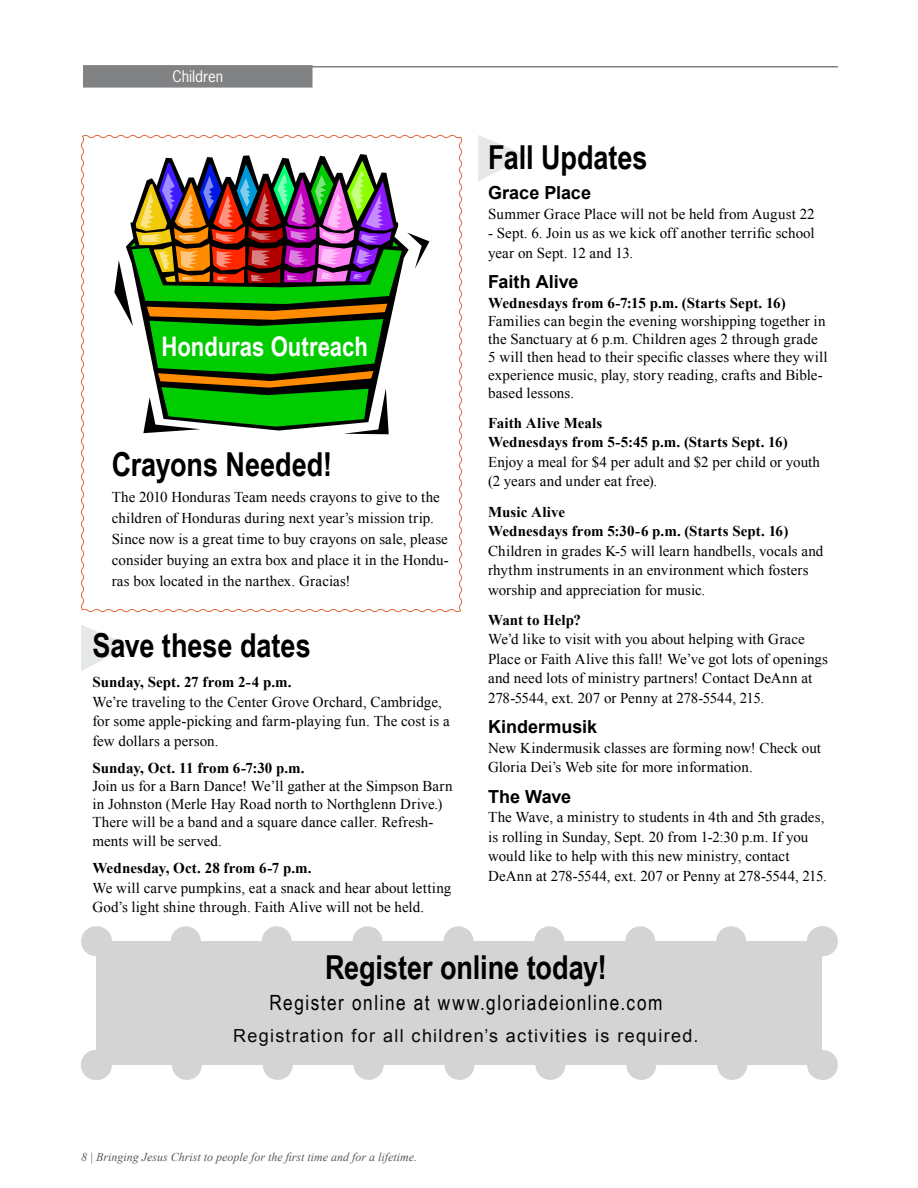
<style>
.page{position:relative;width:918px;height:1188px;background:#fff}
.page>*{position:absolute;margin:0;border:0;box-sizing:border-box;transform-origin:0 0}
.t1{font:700 33px "Arial Narrow";color:#000}
.t2{font:700 27px "Arial Narrow";color:#fff}
.t3{font:21px "Arial Narrow";letter-spacing:.075em;color:#000}
.t4{font:18px "Arial";letter-spacing:.075em;color:#050a08}
.t5{font:700 18px "Arial";color:#000}
.t6{font:15px/19.5px "Times New Roman";letter-spacing:.005em;color:#000}
.t7{font:700 15px/19.5px "Times New Roman";letter-spacing:.005em;color:#000}
.t8{font:15px "News Gothic Std";color:#fff}
.t9{font:italic 12px "Times New Roman";color:#58595b}
</style>
<div class="page">
<svg style="left:80px;top:134px;width:382px;height:478px"></svg>
<hr style="left:116px;top:66px;width:722px;height:2px;background:#808284">
<div style="left:84px;top:66px;width:228px;height:21px;background:#808284"></div>
<div style="left:83px;top:65px;width:230px;height:23px;border:2px solid #808284"></div>
<div style="left:96px;top:941px;width:726px;height:124px;background:#d4d4d4"></div>
<svg style="left:81px;top:1050px;width:15px;height:15px"></svg>
<svg style="left:187px;top:1065px;width:561px;height:15px"></svg>
<svg style="left:822px;top:941px;width:15px;height:16px"></svg>
<svg style="left:170px;top:926px;width:561px;height:15px"></svg>
<hr style="left:96px;top:1050px;width:1px;height:30px;background:#d4d4d4">
<hr style="left:822px;top:1050px;width:1px;height:30px;background:#d4d4d4">
<hr style="left:822px;top:926px;width:1px;height:30px;background:#d4d4d4">
<hr style="left:96px;top:926px;width:1px;height:30px;background:#d4d4d4">
<svg style="left:478px;top:135px;width:49px;height:47px"></svg>
<svg style="left:81px;top:625px;width:49px;height:46px"></svg>
<p class="t8" style="left:172px;top:67px;width:52px">Children</p>
<h2 class="t2" style="left:161px;top:326px;width:208px">Honduras Outreach</h2>
<h1 class="t1" style="left:112px;top:439px;width:222px">Crayons Needed!</h1>
<p class="t6" style="left:112px;top:486px;width:339px;line-height:21px">The 2010 Honduras Team needs crayons to give to the children of Honduras during next year’s mission trip.<br>Since now is a great time to buy crayons on sale, please consider buying an extra box and place it in the Hondu&shy;ras box located in the narthex. Gracias!</p>
<h1 class="t1" style="left:92px;top:620px;width:220px">Save these dates</h1>
<p class="t7" style="left:92px;top:672px;width:201px">Sunday, Sept. 27 from 2-4 p.m.</p>
<p class="t6" style="left:92px;top:692px;width:359px">We’re traveling to the Center Grove Orchard, Cambridge, for some apple-picking and farm-playing fun. The cost is a few dollars a person.</p>
<p class="t7" style="left:92px;top:758px;width:214px">Sunday, Oct. 11 from 6-7:30 p.m.</p>
<p class="t6" style="left:92px;top:777px;width:362px;line-height:18px">Join us for a Barn Dance! We’ll gather at the Simpson Barn in Johnston (Merle Hay Road north to Northglenn Drive.)<br>There will be a band and a square dance caller. Refresh-</p>
<p class="t6" style="left:92px;top:831px;width:131px">ments will be served.</p>
<p class="t7" style="left:92px;top:858px;width:221px">Wednesday, Oct. 28 from 6-7 p.m.</p>
<p class="t6" style="left:92px;top:878px;width:360px">We will carve pumpkins, eat a snack and hear about letting<br>God’s light shine through. Faith Alive will not be held.</p>
<h1 class="t1" style="left:488px;top:132px;width:161px">Fall Updates</h1>
<p class="t5" style="left:488px;top:181px;width:104px">Grace Place</p>
<p class="t6" style="left:488px;top:204px;width:328px">Summer Grace Place will not be held from August 22</p>
<p class="t6" style="left:488px;top:223px;width:328px">- Sept. 6. Join us as we kick off another terrific school year on Sept. 12 and 13.</p>
<p class="t5" style="left:488px;top:270px;width:92px">Faith Alive</p>
<p class="t7" style="left:488px;top:292px;width:299px">Wednesdays from 6-7:15 p.m. (Starts Sept. 16)</p>
<p class="t6" style="left:488px;top:311px;width:341px;line-height:18px">Families can begin the evening worshipping together in the Sanctuary at 6 p.m. Children ages 2 through grade 5 will then head to their specific classes where they will experience music, play, story reading, crafts and Bible&shy;based lessons.</p>
<p class="t7" style="left:488px;top:413px;width:301px">Faith Alive Meals<br>Wednesdays from 5-5:45 p.m. (Starts Sept. 16)</p>
<p class="t6" style="left:488px;top:452px;width:333px">Enjoy a meal for $4 per adult and $2 per child or youth (2 years and under eat free).</p>
<p class="t7" style="left:488px;top:502px;width:302px">Music Alive<br>Wednesdays from 5:30-6 p.m. (Starts Sept. 16)</p>
<p class="t6" style="left:488px;top:541px;width:337px">Children in grades K-5 will learn handbells, vocals and rhythm instruments in an environment which fosters worship and appreciation for music.</p>
<p class="t7" style="left:488px;top:610px;width:94px">Want to Help?</p>
<p class="t6" style="left:488px;top:629px;width:341px">We’d like to visit with you about helping with Grace Place or Faith Alive this fall! We’ve got lots of openings and need lots of ministry partners! Contact DeAnn at 278-5544, ext. 207 or Penny at 278-5544, 215.</p>
<p class="t5" style="left:488px;top:715px;width:111px">Kindermusik</p>
<p class="t6" style="left:488px;top:738px;width:334px">New Kindermusik classes are forming now! Check out<br>Gloria Dei’s Web site for more information.</p>
<p class="t5" style="left:488px;top:784px;width:85px">The Wave</p>
<p class="t6" style="left:488px;top:807px;width:340px">The Wave, a ministry to students in 4th and 5th grades, is rolling in Sunday, Sept. 20 from 1-2:30 p.m. If you would like to help with this new ministry, contact DeAnn at 278-5544, ext. 207 or Penny at 278-5544, 215.</p>
<h1 class="t1" style="left:325px;top:943px;width:283px">Register online today!</h1>
<h3 class="t3" style="left:269px;top:987px;width:395px">Register online at www.gloriadeionline.com</h3>
<p class="t4" style="left:233px;top:1024px;width:467px">Registration for all children’s activities is required.</p>
<p class="t9" style="left:90px;top:1148px;width:329px">| Bringing Jesus Christ to people for the first time and for a lifetime.</p>
</div>
